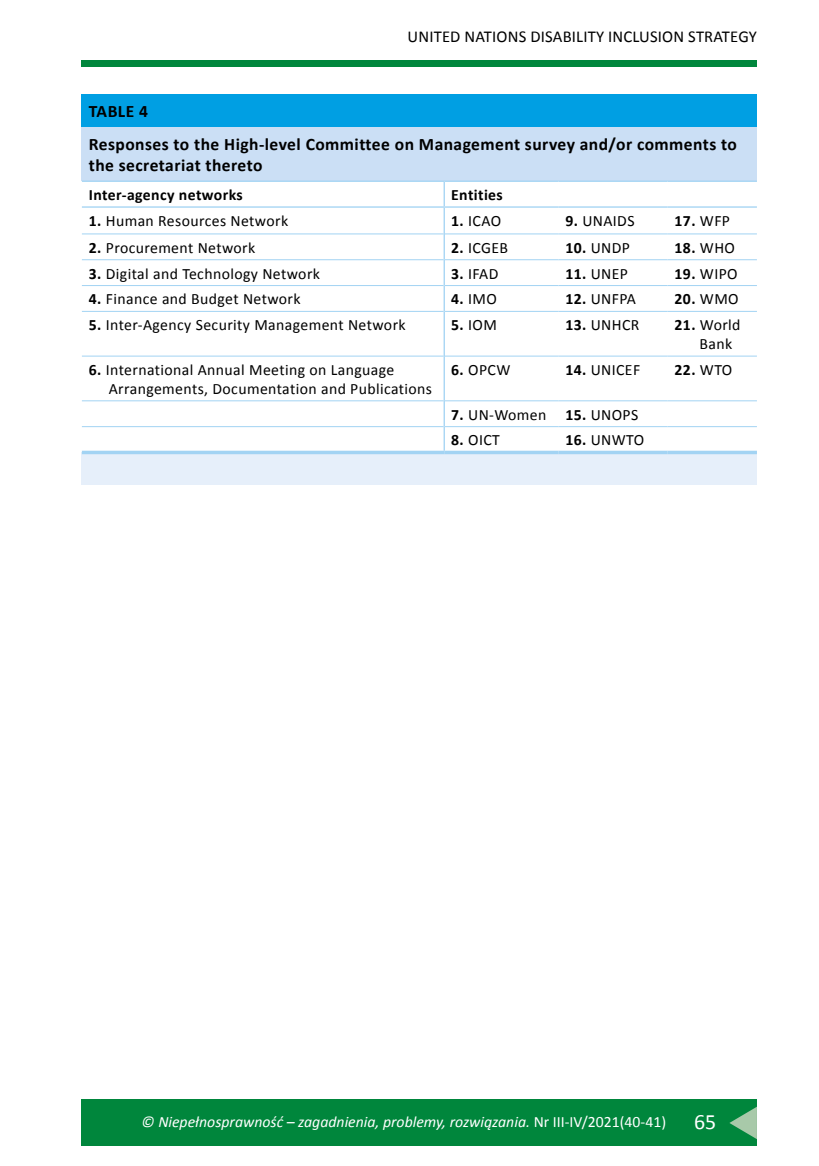
<style>
.page{position:relative;width:819px;height:1166px;background:#fff}
.page>*{position:absolute;margin:0;border:0;box-sizing:border-box;transform-origin:0 0}
.t1{font:21.88px "Calibri";color:#fff}
.t2{font:700 17.5px/21px "Calibri";letter-spacing:.025em;color:#000}
.t3{font:16.62px "Calibri";letter-spacing:.01em;color:#000}
.t4{font:15.75px/18.9px "Calibri";letter-spacing:.025em;color:#000}
.t5{font:italic 15.75px "Calibri";color:#fff}
.t6{font:700 15.75px "Calibri";letter-spacing:.025em;color:#000}
.s1{font-weight:700}
.s2{font-weight:400}
.s3{font-style:normal}
</style>
<div class="page">
<div style="left:82px;top:60px;width:674px;height:7px;background:#00863c"></div>
<div style="left:82px;top:1099px;width:674px;height:47px;background:#00863c"></div>
<svg style="left:729px;top:1107px;width:27px;height:32px"></svg>
<div style="left:82px;top:94px;width:674px;height:33px;background:#009fe3"></div>
<div style="left:82px;top:127px;width:674px;height:54px;background:#cbdff5"></div>
<div style="left:82px;top:452px;width:674px;height:33px;background:#e6effa"></div>
<hr style="left:82px;top:451px;width:362px;height:3px;background:#a2d3f3">
<hr style="left:444px;top:451px;width:114px;height:3px;background:#a2d3f3">
<hr style="left:558px;top:451px;width:109px;height:3px;background:#a2d3f3">
<hr style="left:667px;top:451px;width:89px;height:3px;background:#a2d3f3">
<hr style="left:82px;top:181px;width:362px;height:1px;background:#a2d3f3">
<hr style="left:444px;top:181px;width:114px;height:1px;background:#a2d3f3">
<hr style="left:558px;top:181px;width:109px;height:1px;background:#a2d3f3">
<hr style="left:667px;top:181px;width:89px;height:1px;background:#a2d3f3">
<hr style="left:82px;top:233px;width:361px;height:1px;background:#a2d3f3">
<hr style="left:445px;top:233px;width:113px;height:1px;background:#a2d3f3">
<hr style="left:558px;top:233px;width:109px;height:1px;background:#a2d3f3">
<hr style="left:667px;top:233px;width:89px;height:1px;background:#a2d3f3">
<hr style="left:82px;top:259px;width:361px;height:1px;background:#a2d3f3">
<hr style="left:445px;top:259px;width:113px;height:1px;background:#a2d3f3">
<hr style="left:558px;top:259px;width:109px;height:1px;background:#a2d3f3">
<hr style="left:667px;top:259px;width:89px;height:1px;background:#a2d3f3">
<hr style="left:82px;top:285px;width:361px;height:1px;background:#a2d3f3">
<hr style="left:445px;top:285px;width:113px;height:1px;background:#a2d3f3">
<hr style="left:558px;top:285px;width:109px;height:1px;background:#a2d3f3">
<hr style="left:667px;top:285px;width:89px;height:1px;background:#a2d3f3">
<hr style="left:82px;top:311px;width:361px;height:1px;background:#a2d3f3">
<hr style="left:445px;top:311px;width:113px;height:1px;background:#a2d3f3">
<hr style="left:558px;top:311px;width:109px;height:1px;background:#a2d3f3">
<hr style="left:667px;top:311px;width:89px;height:1px;background:#a2d3f3">
<hr style="left:82px;top:356px;width:361px;height:1px;background:#a2d3f3">
<hr style="left:445px;top:356px;width:113px;height:1px;background:#a2d3f3">
<hr style="left:558px;top:356px;width:109px;height:1px;background:#a2d3f3">
<hr style="left:667px;top:356px;width:89px;height:1px;background:#a2d3f3">
<hr style="left:82px;top:400px;width:361px;height:1px;background:#a2d3f3">
<hr style="left:445px;top:400px;width:113px;height:1px;background:#a2d3f3">
<hr style="left:558px;top:400px;width:109px;height:1px;background:#a2d3f3">
<hr style="left:667px;top:400px;width:89px;height:1px;background:#a2d3f3">
<hr style="left:82px;top:426px;width:361px;height:1px;background:#a2d3f3">
<hr style="left:445px;top:426px;width:113px;height:1px;background:#a2d3f3">
<hr style="left:558px;top:426px;width:109px;height:1px;background:#a2d3f3">
<hr style="left:667px;top:426px;width:89px;height:1px;background:#a2d3f3">
<hr style="left:82px;top:206px;width:362px;height:2px;background:#a2d3f3">
<hr style="left:444px;top:206px;width:114px;height:2px;background:#a2d3f3">
<hr style="left:558px;top:206px;width:109px;height:2px;background:#a2d3f3">
<hr style="left:667px;top:206px;width:89px;height:2px;background:#a2d3f3">
<hr style="left:443px;top:182px;width:2px;height:24px;background:#a2d3f3">
<hr style="left:443px;top:208px;width:2px;height:26px;background:#a2d3f3">
<hr style="left:443px;top:234px;width:2px;height:26px;background:#a2d3f3">
<hr style="left:443px;top:260px;width:2px;height:26px;background:#a2d3f3">
<hr style="left:443px;top:286px;width:2px;height:25px;background:#a2d3f3">
<hr style="left:443px;top:311px;width:2px;height:45px;background:#a2d3f3">
<hr style="left:443px;top:356px;width:2px;height:45px;background:#a2d3f3">
<hr style="left:443px;top:401px;width:2px;height:26px;background:#a2d3f3">
<hr style="left:443px;top:427px;width:2px;height:24px;background:#a2d3f3">
<p class="t3" style="left:407px;top:26px;width:350px">UNITED NATIONS DISABILITY INCLUSION STRATEGY</p>
<p class="t2" style="left:89px;top:101px;width:61px">TABLE 4</p>
<p class="t2" style="left:89px;top:134px;width:649px">Responses to the High-level Committee on Management survey and/or comments to the secretariat thereto</p>
<p class="t6" style="left:89px;top:185px;width:155px">Inter-agency networks</p>
<p class="t6" style="left:451px;top:185px;width:53px">Entities</p>
<p class="t4" style="left:89px;top:211px;width:201px"><span class="s1">1.</span> Human Resources Network</p>
<p class="t4" style="left:451px;top:211px;width:51px"><span class="s1">1.</span> ICAO</p>
<p class="t4" style="left:565px;top:211px;width:71px"><span class="s1">9.</span> UNAIDS</p>
<p class="t6" style="left:674px;top:211px;width:57px">17. <span class="s2">WFP</span></p>
<p class="t4" style="left:89px;top:238px;width:168px"><span class="s1">2.</span> Procurement Network</p>
<p class="t4" style="left:451px;top:238px;width:58px"><span class="s1">2.</span> ICGEB</p>
<p class="t4" style="left:565px;top:238px;width:66px"><span class="s1">10.</span> UNDP</p>
<p class="t6" style="left:674px;top:237px;width:62px">18. <span class="s2">WHO</span></p>
<p class="t4" style="left:89px;top:264px;width:233px"><span class="s1">3.</span> Digital and Technology Network</p>
<p class="t4" style="left:451px;top:264px;width:49px"><span class="s1">3.</span> IFAD</p>
<p class="t4" style="left:565px;top:264px;width:64px"><span class="s1">11.</span> UNEP</p>
<p class="t4" style="left:674px;top:264px;width:65px"><span class="s1">19.</span> WIPO</p>
<p class="t4" style="left:89px;top:290px;width:213px"><span class="s1">4.</span> Finance and Budget Network</p>
<p class="t4" style="left:451px;top:290px;width:47px"><span class="s1">4.</span> IMO</p>
<p class="t4" style="left:565px;top:290px;width:72px"><span class="s1">12.</span> UNFPA</p>
<p class="t6" style="left:674px;top:289px;width:66px">20. <span class="s2">WMO</span></p>
<p class="t4" style="left:89px;top:316px;width:318px"><span class="s1">5.</span> Inter-Agency Security Management Network</p>
<p class="t4" style="left:451px;top:316px;width:47px"><span class="s1">5.</span> IOM</p>
<p class="t4" style="left:565px;top:316px;width:75px"><span class="s1">13.</span> UNHCR</p>
<p class="t4" style="left:699px;top:316px;width:43px;text-indent:-25px"><span class="s1">21.</span> World<br>Bank</p>
<p class="t4" style="left:109px;top:360px;width:325px;text-indent:-20px"><span class="s1">6.</span> International Annual Meeting on Language<br>Arrangements, Documentation and Publications</p>
<p class="t4" style="left:451px;top:360px;width:61px"><span class="s1">6.</span> OPCW</p>
<p class="t4" style="left:565px;top:360px;width:76px"><span class="s1">14.</span> UNICEF</p>
<p class="t6" style="left:674px;top:360px;width:59px">22. <span class="s2">WTO</span></p>
<p class="t4" style="left:451px;top:405px;width:97px"><span class="s1">7.</span> UN-Women</p>
<p class="t4" style="left:565px;top:405px;width:74px"><span class="s1">15.</span> UNOPS</p>
<p class="t4" style="left:451px;top:431px;width:50px"><span class="s1">8.</span> OICT</p>
<p class="t4" style="left:565px;top:431px;width:80px"><span class="s1">16.</span> UNWTO</p>
<p class="t5" style="left:142px;top:1111px;width:526px">© Niepełnosprawność – zagadnienia, problemy, rozwiązania. <span class="s3">Nr III-IV/2021(40-41)</span></p>
<h1 class="t1" style="left:694px;top:1108px;width:24px">65</h1>
</div>
